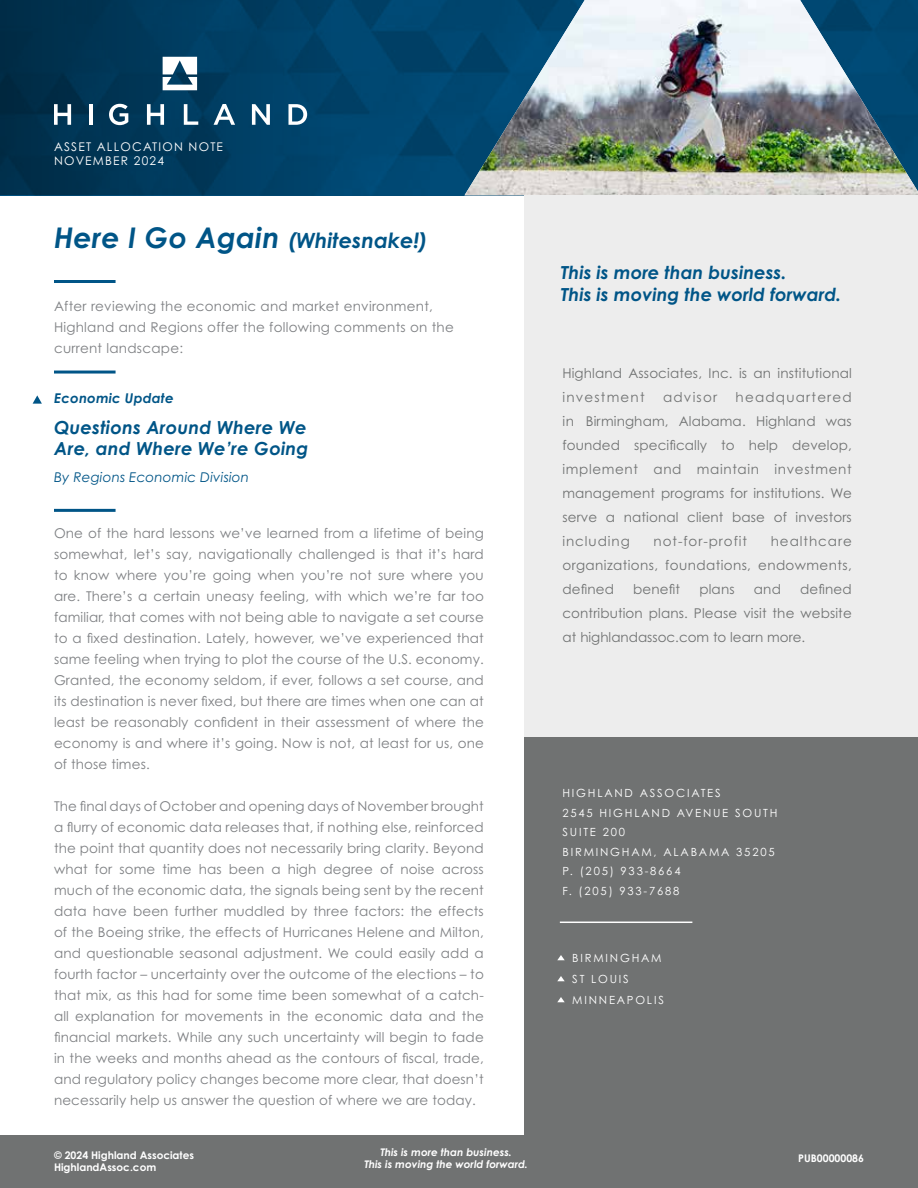
<style>
.page{position:relative;width:918px;height:1188px;background:#fff}
.page>*{position:absolute;margin:0;border:0;box-sizing:border-box;transform-origin:0 0}
.t1{font:italic 700 21px "Century Gothic Std";color:#005587}
.t2{font:italic 700 18px/21.6px "Century Gothic Std";color:#005587}
.t3{font:13.5px/21px "Century Gothic Std";letter-spacing:.02em;color:#7e8083;text-align:justify}
.t4{font:13.5px/24px "Century Gothic Std";letter-spacing:.01em;color:#707272;text-align:justify}
.t5{font:italic 13.5px "Century Gothic Std";letter-spacing:.01em;color:#005587}
.t6{font:13.5px "Century Gothic Std";letter-spacing:.07em;color:#707272}
.t7{font:italic 700 13.5px "Century Gothic Std";letter-spacing:.01em;color:#005587}
.t8{font:13.5px "Century Gothic Std";letter-spacing:.09em;color:#707272}
.t9{font:12px/14.4px "Century Gothic Std";letter-spacing:.1em;color:#fff}
.t10{font:11.25px/19.5px "Century Gothic Std";letter-spacing:.16em;color:#fff}
.t11{font:italic 700 10.5px/12.6px "Century Gothic Std";color:#fff;text-align:center}
.t12{font:700 10.5px/12.6px "Century Gothic Std";color:#fff}
.t13{font:700 10.5px "Century Gothic";color:#fff}
.s1{font-size:28.5px}
.s2{font-family:"Century Gothic"}
</style>
<div class="page">
<img style="left:362px;top:0;width:103px;height:195px">
<div style="left:0;top:0;width:362px;height:195px;background:linear-gradient(to right,#002d47,#004872)"></div>
<svg style="left:163px;top:57px;width:34px;height:33px"></svg>
<svg style="left:54px;top:104px;width:17px;height:21px"></svg>
<hr style="left:89px;top:104px;width:4px;height:21px;background:#fff">
<svg style="left:109px;top:104px;width:19px;height:21px"></svg>
<svg style="left:147px;top:104px;width:17px;height:21px"></svg>
<svg style="left:184px;top:104px;width:14px;height:21px"></svg>
<svg style="left:214px;top:104px;width:21px;height:21px"></svg>
<svg style="left:252px;top:104px;width:18px;height:21px"></svg>
<svg style="left:288px;top:104px;width:19px;height:21px"></svg>
<div style="left:0;top:1135px;width:918px;height:53px;background:#707272"></div>
<img style="left:465px;top:0;width:453px;height:195px">
<svg style="left:33px;top:395px;width:9px;height:9px"></svg>
<hr style="left:54px;top:371px;width:62px;height:3px;background:#005587">
<hr style="left:54px;top:509px;width:62px;height:3px;background:#005587">
<hr style="left:54px;top:280px;width:62px;height:3px;background:#005587">
<div style="left:525px;top:195px;width:393px;height:756px;background:#ededed"></div>
<div style="left:525px;top:738px;width:393px;height:397px;background:#707272"></div>
<hr style="left:560px;top:922px;width:132px;height:1px;background:#fff">
<svg style="left:557px;top:955px;width:8px;height:5px"></svg>
<svg style="left:557px;top:976px;width:8px;height:5px"></svg>
<svg style="left:557px;top:997px;width:8px;height:5px"></svg>
<p class="t9" style="left:54px;top:139px;width:171px">ASSET ALLOCATION NOTE<br>NOVEMBER 2024</p>
<h1 class="t1" style="left:54px;top:227px;width:375px"><span class="s1">Here I Go Again</span> (Whitesnake!)</h1>
<p class="t3" style="left:54px;top:296px;width:401px;text-align:left">After reviewing the economic and market environment,<br>Highland and Regions offer the following comments on the current landscape:</p>
<p class="t7" style="left:54px;top:390px;width:121px">Economic Update</p>
<h2 class="t2" style="left:54px;top:416px;width:256px"><span class="s2">Questions</span> Around Where We<br>Are, and Where We’re Going</h2>
<p class="t5" style="left:54px;top:469px;width:196px">By Regions Economic Division</p>
<p class="t3" style="left:54px;top:523px;width:431px">One of the hard lessons we’ve learned from a lifetime of being somewhat, let’s say, navigationally challenged is that it’s hard to know where you’re going when you’re not sure where you are. There’s a certain uneasy feeling, with which we’re far too familiar, that comes with not being able to navigate a set course to a fixed destination. Lately, however, we’ve experienced that same feeling when trying to plot the course of the U.S. economy.<br>Granted, the economy seldom, if ever, follows a set course, and its destination is never fixed, but there are times when one can at least be reasonably confident in their assessment of where the economy is and where it’s going. Now is not, at least for us, one of those times.</p>
<p class="t3" style="left:54px;top:796px;width:431px">The final days of October and opening days of November brought a flurry of economic data releases that, if nothing else, reinforced the point that quantity does not necessarily bring clarity. Beyond what for some time has been a high degree of noise across much of the economic data, the signals being sent by the recent data have been further muddled by three factors: the effects of the Boeing strike, the effects of Hurricanes Helene and Milton, and questionable seasonal adjustment. We could easily add a fourth factor – uncertainty over the outcome of the elections – to that mix, as this had for some time been somewhat of a catch&shy;all explanation for movements in the economic data and the financial markets. While any such uncertainty will begin to fade in the weeks and months ahead as the contours of fiscal, trade, and regulatory policy changes become more clear, that doesn’t necessarily help us answer the question of where we are today.</p>
<p class="t12" style="left:54px;top:1149px;width:142px">© 2024 Highland Associates<br>HighlandAssoc.com</p>
<p class="t11" style="left:364px;top:1146px;width:165px">This is more than business.<br>This is moving the world forward.</p>
<h2 class="t2" style="left:561px;top:261px;width:282px">This is more than business.<br>This is moving the world forward.</h2>
<p class="t4" style="left:562px;top:361px;width:291px">Highland Associates, Inc. is an institutional investment</p>
<p class="t8" style="left:663px;top:389px;width:56px">advisor</p>
<p class="t4" style="left:562px;top:385px;width:291px;text-indent:173px">headquartered in Birmingham, Alabama. Highland was founded specifically to help develop, implement and maintain investment management programs for institutions. We serve a national client base of investors including</p>
<p class="t6" style="left:654px;top:533px;width:95px">not-for-profit</p>
<p class="t4" style="left:562px;top:529px;width:291px;text-indent:208px">healthcare organizations, foundations, endowments, defined</p>
<p class="t4" style="left:562px;top:577px;width:291px;text-indent:238px">defined contribution plans. Please visit the website at highlandassoc.com to learn more.</p>
<p class="t4" style="left:633px;top:577px;width:48px">benefit</p>
<p class="t4" style="left:699px;top:577px;width:37px">plans</p>
<p class="t4" style="left:754px;top:577px;width:28px">and</p>
<p class="t10" style="left:562px;top:783px;width:217px">HIGHLAND ASSOCIATES<br>2545 HIGHLAND AVENUE SOUTH<br>SUITE 200<br>BIRMINGHAM, ALABAMA 35205<br>P. (205) 933-8664<br>F. (205) 933-7688</p>
<p class="t10" style="left:572px;top:948px;width:93px;line-height:21px">BIRMINGHAM<br>ST LOUIS<br>MINNEAPOLIS</p>
<p class="t13" style="left:798px;top:1150px;width:67px">PUB00000086</p>
</div>
